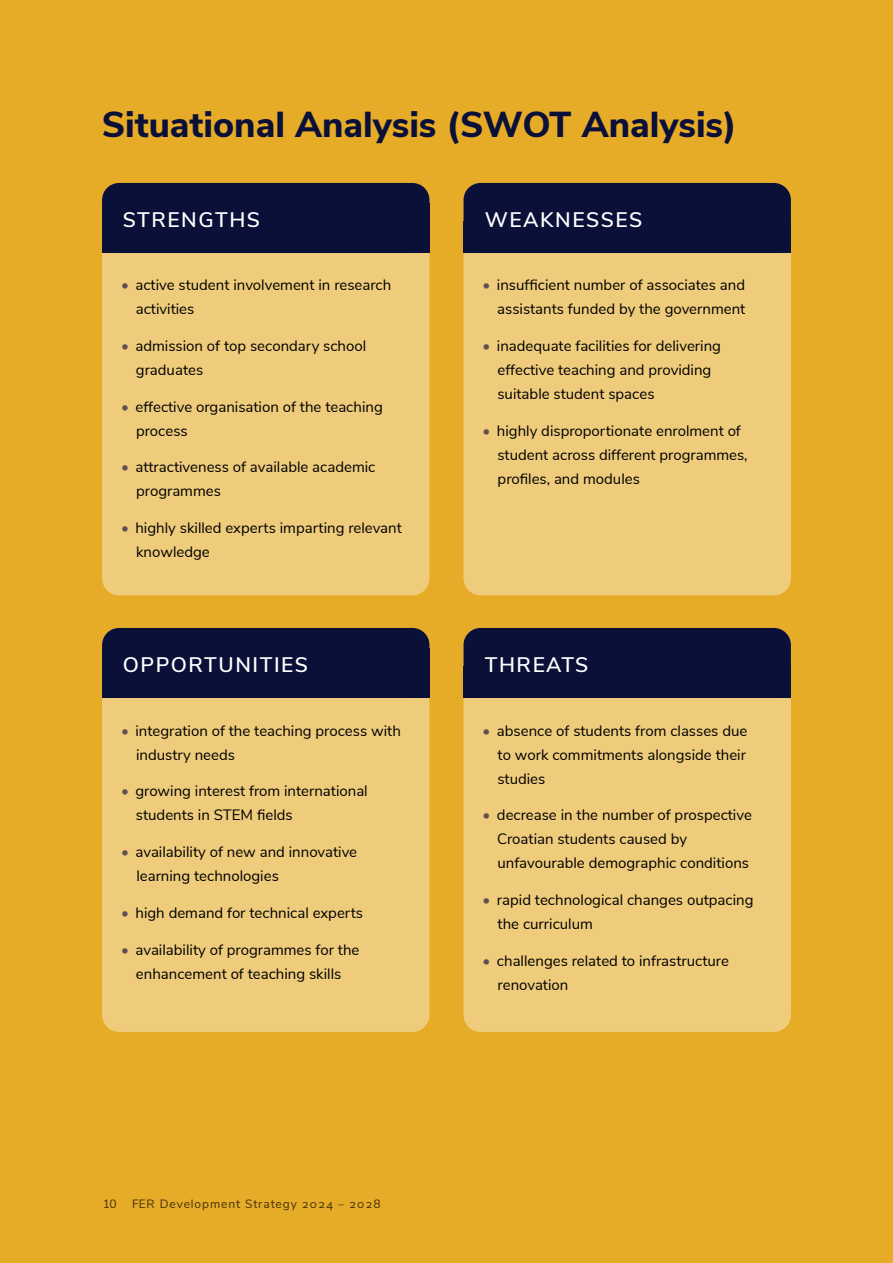
<style>
.page{position:relative;width:893px;height:1263px;background:#fff}
.page>*{position:absolute;margin:0;border:0;box-sizing:border-box;transform-origin:0 0}
.t1{font:800 36px "Nunito Sans";color:#0a1038}
.t2{font:600 21px "Nunito Sans";letter-spacing:.075em;color:#fff}
.t3{font:15px/24px "Nunito Sans";color:#000}
.t4{font:12px "Nunito Sans";letter-spacing:.075em;color:#000}
.s1{color:#604f51}
.s2{color:#e6ab27}
</style>
<div class="page">
<div style="left:0;top:0;width:892px;height:1263px;background:#e6ab27"></div>
<div style="left:102px;top:183px;width:327px;height:412px;background:#efcc7c;border-radius:17px"></div>
<div style="left:102px;top:628px;width:327px;height:404px;background:#efcc7c;border-radius:17px"></div>
<div style="left:463px;top:183px;width:328px;height:412px;background:#efcc7c;border-radius:17px"></div>
<div style="left:463px;top:628px;width:328px;height:404px;background:#efcc7c;border-radius:17px"></div>
<div style="left:102px;top:183px;width:327px;height:70px;background:#0a1038;border-radius:17px"></div>
<div style="left:102px;top:203px;width:327px;height:50px;background:#0a1038"></div>
<div style="left:102px;top:628px;width:327px;height:70px;background:#0a1038;border-radius:17px"></div>
<div style="left:102px;top:648px;width:327px;height:50px;background:#0a1038"></div>
<div style="left:463px;top:183px;width:328px;height:70px;background:#0a1038;border-radius:17px"></div>
<div style="left:463px;top:221px;width:328px;height:32px;background:#0a1038"></div>
<div style="left:463px;top:628px;width:328px;height:70px;background:#0a1038;border-radius:17px"></div>
<div style="left:463px;top:666px;width:328px;height:32px;background:#0a1038"></div>
<h1 class="t1" style="left:102px;top:98px;width:636px">Situational Analysis (SWOT Analysis)</h1>
<h2 class="t2" style="left:123px;top:204px;width:139px">STRENGTHS</h2>
<p class="t3" style="left:136px;top:272px;width:257px;text-indent:-15px"><span class="s1">•</span> active student involvement in research activities</p>
<p class="t3" style="left:136px;top:333px;width:232px;text-indent:-15px"><span class="s1">•</span> admission of top secondary school graduates</p>
<p class="t3" style="left:136px;top:393px;width:248px;text-indent:-15px"><span class="s1">•</span> effective organisation of the teaching process</p>
<p class="t3" style="left:136px;top:454px;width:241px;text-indent:-15px"><span class="s1">•</span> attractiveness of available academic programmes</p>
<p class="t3" style="left:136px;top:515px;width:267px;text-indent:-15px"><span class="s1">•</span> highly skilled experts imparting relevant knowledge</p>
<h2 class="t2" style="left:123px;top:649px;width:187px">OPPORTUNITIES</h2>
<p class="t3" style="left:136px;top:717px;width:266px;text-indent:-15px"><span class="s1">•</span> integration of the teaching process with industry needs</p>
<p class="t3" style="left:136px;top:778px;width:233px;text-indent:-15px"><span class="s1">•</span> growing interest from international students in STEM fields</p>
<p class="t3" style="left:136px;top:839px;width:222px;text-indent:-15px"><span class="s1">•</span> availability of new and innovative learning technologies</p>
<p class="t3" style="left:121px;top:900px;width:243px"><span class="s1">•</span> high demand for technical experts</p>
<p class="t3" style="left:121px;top:936px;width:240px;text-align:center"><span class="s1">•</span> availability of programmes for the enhancement of teaching skills</p>
<h2 class="t2" style="left:485px;top:204px;width:159px">WEAKNESSES</h2>
<p class="t3" style="left:483px;top:272px;width:264px;text-align:right"><span class="s1">•</span> insufficient number of associates and assistants funded by the government</p>
<p class="t3" style="left:497px;top:333px;width:225px;text-indent:-15px"><span class="s1">•</span> inadequate facilities for delivering effective teaching and providing suitable student spaces</p>
<p class="t3" style="left:497px;top:417px;width:252px;text-indent:-15px"><span class="s1">•</span> highly disproportionate enrolment of student across different programmes, profiles, and modules</p>
<h2 class="t2" style="left:485px;top:649px;width:105px">THREATS</h2>
<p class="t3" style="left:497px;top:717px;width:251px;text-align:justify;text-indent:-15px"><span class="s1">•</span> absence of students from classes due to work commitments alongside their studies</p>
<p class="t3" style="left:497px;top:802px;width:256px;text-indent:-14px"><span class="s1">•</span> decrease in the number of prospective<br>Croatian students caused by unfavourable demographic conditions</p>
<p class="t3" style="left:498px;top:887px;width:257px;text-indent:-15px"><span class="s1">•</span> rapid technological changes outpacing the curriculum</p>
<p class="t3" style="left:498px;top:948px;width:233px;text-indent:-15px"><span class="s1">•</span> challenges related to infrastructure renovation</p>
<p class="t4" style="left:102px;top:1195px;width:280px">10 <span class="s2">|</span> FER Development Strategy 2024 – 2028</p>
</div>
